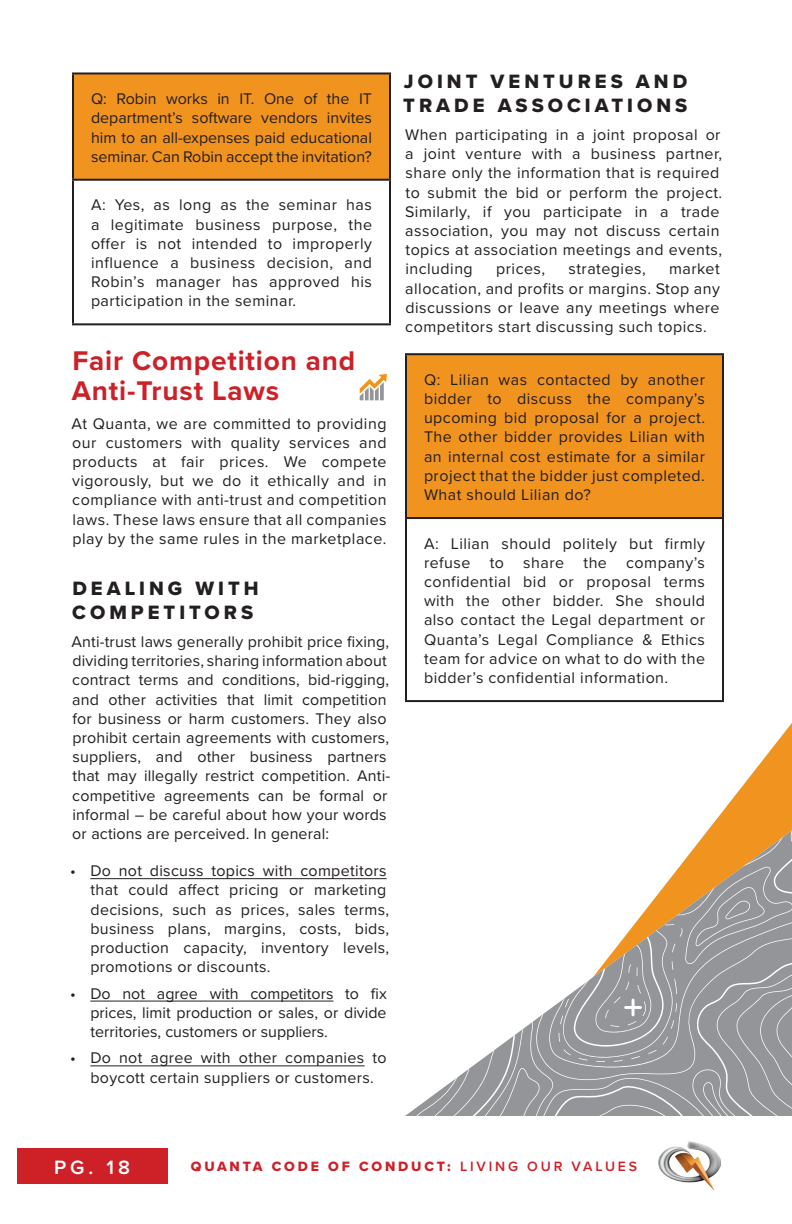
<style>
.page{position:relative;width:792px;height:1224px;background:#fff}
.page>*{position:absolute;margin:0;border:0;box-sizing:border-box;transform-origin:0 0}
.Header_2{font:700 28px/30px "Proxima Nova";letter-spacing:.03em;color:#cd2027}
.Header_3{font:20px/24px "Proxima Nova Extrabld";letter-spacing:.2em;color:#231f20}
.t1{font:600 20px "Proxima Nova";color:#fff}
.Body_Copy{font:16px/19.2px "Proxima Nova";letter-spacing:.02em;color:#231f20}
.Q_and_A_Copy{font:16px/19.2px "Proxima Nova";letter-spacing:.03em;color:#231f20;text-align:justify}
.t2{font:14px "Proxima Nova Extrabld";letter-spacing:.2em;color:#cd2027}
.s1{font-family:"Proxima Nova";font-weight:600}
</style>
<div class="page">
<div style="left:0;top:1148px;width:168px;height:35px;background:#cd2027"></div>
<img style="left:659px;top:1142px;width:61px;height:48px">
<div style="left:0;top:1127px;width:17px;height:78px;background:#fff"></div>
<div style="left:406px;top:354px;width:317px;height:164px;background:#f1931f"></div>
<hr style="left:405px;top:353px;width:319px;height:2px;background:#231f20">
<hr style="left:405px;top:355px;width:2px;height:162px;background:#231f20">
<hr style="left:722px;top:355px;width:2px;height:162px;background:#231f20">
<hr style="left:405px;top:517px;width:319px;height:2px;background:#231f20">
<hr style="left:405px;top:519px;width:2px;height:181px;background:#231f20">
<hr style="left:722px;top:519px;width:2px;height:181px;background:#231f20">
<hr style="left:405px;top:700px;width:319px;height:2px;background:#231f20">
<hr style="left:90px;top:878px;width:297px;height:1px;background:#231f20">
<hr style="left:90px;top:1001px;width:243px;height:1px;background:#231f20">
<hr style="left:90px;top:1065px;width:275px;height:1px;background:#231f20">
<div style="left:73px;top:73px;width:317px;height:107px;background:#f1931f"></div>
<hr style="left:72px;top:72px;width:319px;height:2px;background:#231f20">
<hr style="left:72px;top:74px;width:2px;height:105px;background:#231f20">
<hr style="left:389px;top:74px;width:2px;height:105px;background:#231f20">
<hr style="left:72px;top:179px;width:319px;height:2px;background:#231f20">
<hr style="left:72px;top:181px;width:2px;height:142px;background:#231f20">
<hr style="left:389px;top:181px;width:2px;height:142px;background:#231f20">
<hr style="left:72px;top:323px;width:319px;height:2px;background:#231f20">
<svg style="left:360px;top:374px;width:27px;height:26px"></svg>
<svg style="left:708px;top:723px;width:84px;height:107px"></svg>
<svg style="left:460px;top:1064px;width:15px;height:52px"></svg>
<svg style="left:475px;top:830px;width:317px;height:286px;fill:#9a9598"></svg>
<svg style="left:405px;top:1075px;width:55px;height:41px"></svg>
<p class="Q_and_A_Copy" style="left:91px;top:88px;width:283px">Q: Robin works in IT. One of the IT department’s software vendors invites him to an all-expenses paid educational seminar. Can Robin accept the invitation?</p>
<p class="Q_and_A_Copy" style="left:91px;top:195px;width:283px">A: Yes, as long as the seminar has a legitimate business purpose, the offer is not intended to improperly influence a business decision, and Robin’s manager has approved his participation in the seminar.</p>
<p class="Header_2" style="left:72px;top:345px;width:285px">Fair Competition and<br>Anti-Trust Laws</p>
<p class="Body_Copy" style="left:72px;top:413px;width:317px;text-align:justify">At Quanta, we are committed to providing our customers with quality services and products at fair prices. We compete vigorously, but we do it ethically and in compliance with anti-trust and competition laws. These laws ensure that all companies play by the same rules in the marketplace.</p>
<p class="Header_3" style="left:72px;top:576px;width:188px">DEALING WITH<br>COMPETITORS</p>
<p class="Body_Copy" style="left:72px;top:631px;width:320px">Anti-trust laws generally prohibit price fixing, dividing territories, sharing information about contract terms and conditions, bid-rigging, and other activities that limit competition for business or harm customers. They also prohibit certain agreements with customers, suppliers, and other business partners that may illegally restrict competition. Anti&shy;competitive agreements can be formal or informal – be careful about how your words or actions are perceived. In general:</p>
<p class="Body_Copy" style="left:90px;top:861px;width:300px;text-indent:-20px">• Do not discuss topics with competitors that could affect pricing or marketing decisions, such as prices, sales terms, business plans, margins, costs, bids, production capacity, inventory levels, promotions or discounts.</p>
<p class="Body_Copy" style="left:90px;top:983px;width:298px;text-align:justify;text-indent:-20px">• Do not agree with competitors to fix prices, limit production or sales, or divide territories, customers or suppliers.</p>
<p class="Body_Copy" style="left:70px;top:1048px;width:318px;text-align:center">• Do not agree with other companies to boycott certain suppliers or customers.</p>
<p class="Header_3" style="left:403px;top:69px;width:286px">JOINT VENTURES AND<br>TRADE ASSOCIATIONS</p>
<p class="Body_Copy" style="left:405px;top:124px;width:319px">When participating in a joint proposal or a joint venture with a business partner, share only the information that is required to submit the bid or perform the project.<br>Similarly, if you participate in a trade association, you may not discuss certain topics at association meetings and events, including</p>
<p class="Body_Copy" style="left:405px;top:259px;width:316px;text-align:justify;text-indent:264px">market allocation, and profits or margins. Stop any discussions or leave any meetings where competitors start discussing such topics.</p>
<p class="Q_and_A_Copy" style="left:424px;top:369px;width:283px">Q: Lilian was contacted by another bidder to discuss the company’s upcoming bid proposal for a project.<br>The other bidder provides Lilian with an internal cost estimate for a similar project that the bidder just completed.<br>What should Lilian do?</p>
<p class="Q_and_A_Copy" style="left:424px;top:533px;width:283px">A: Lilian should politely but firmly refuse to share the company’s confidential bid or proposal terms with the other bidder. She should also contact the Legal department or Quanta’s Legal Compliance &amp; Ethics team for advice on what to do with the bidder’s confidential information.</p>
<p class="Body_Copy" style="left:496px;top:259px;width:50px">prices,</p>
<p class="Body_Copy" style="left:569px;top:259px;width:79px">strategies,</p>
<p class="t1" style="left:54px;top:1152px;width:78px">PG. 18</p>
<p class="t2" style="left:191px;top:1156px;width:448px">QUANTA CODE OF CONDUCT: <span class="s1">LIVING OUR VALUES</span></p>
</div>
